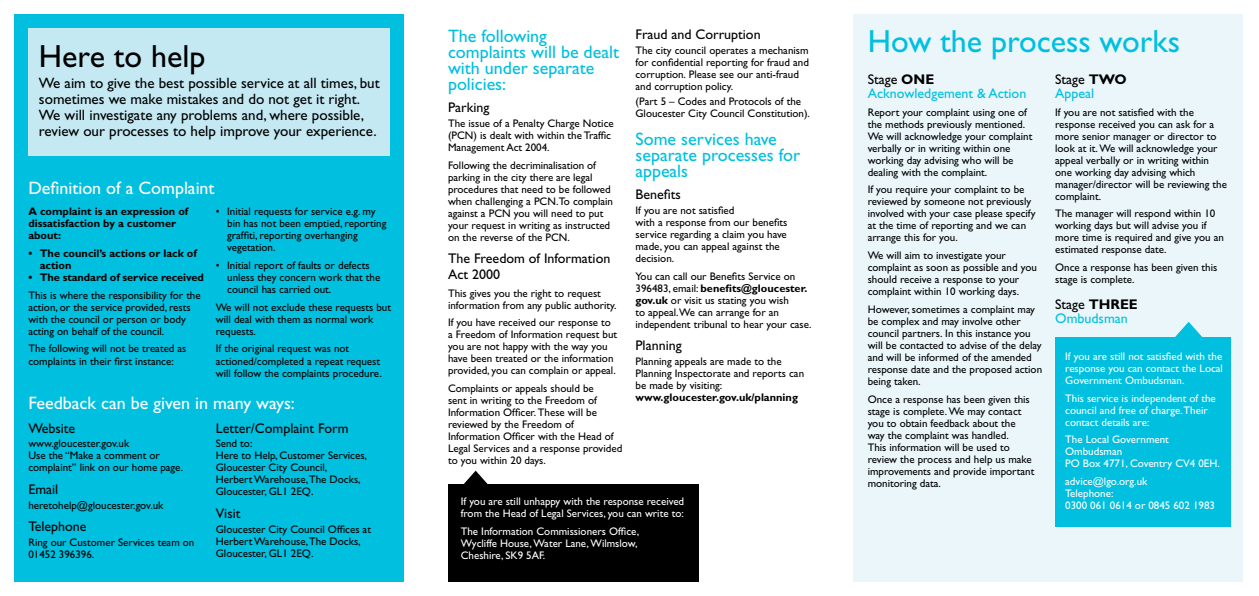
<style>
.page{position:relative;width:1259px;height:596px;background:#fff}
.page>*{position:absolute;margin:0;border:0;box-sizing:border-box;transform-origin:0 0}
.t1{font:32px "Gill Sans";color:#00bfdf}
.t2{font:32px "Gill Sans";color:#000}
.t3{font:18px/16px "Gill Sans";color:#00bfdf}
.t4{font:18px "Gill Sans";color:#fff}
.t5{font:15px/16px "Gill Sans";color:#000}
.t6{font:14px/16px "Gill Sans";color:#000}
.t7{font:14px/14px "Gill Sans";color:#00bfdf}
.t8{font:11px/12px "Gill Sans";color:#000}
.t9{font:11px/12px "Gill Sans";color:#fff}
.t10{font:700 11px/12px "Gill Sans";color:#000}
.s1{font-weight:700}
.s2{color:#000}
.s3{font-weight:700;color:#000}
</style>
<div class="page">
<div style="left:14px;top:14px;width:390px;height:567px;background:#00bfdf"></div>
<div style="left:853px;top:14px;width:390px;height:567px;background:#eaf6fa"></div>
<div style="left:448px;top:484px;width:250px;height:97px;background:#000"></div>
<svg style="left:464px;top:470px;width:24px;height:14px"></svg>
<div style="left:1054px;top:337px;width:176px;height:189px;background:#00bfdf"></div>
<svg style="left:1175px;top:321px;width:27px;height:16px"></svg>
<div style="left:28px;top:28px;width:362px;height:128px;background:#c5e9f3"></div>
<h1 class="t2" style="left:39px;top:37px;width:168px">Here to help</h1>
<h3 class="t5" style="left:39px;top:75px;width:342px">We aim to give the best possible service at all times, but sometimes we make mistakes and do not get it right.<br>We will investigate any problems and, where possible, review our processes to help improve your experience.</h3>
<h2 class="t4" style="left:28px;top:177px;width:188px">Definition of a Complaint</h2>
<p class="t10" style="left:28px;top:205px;width:161px">A complaint is an expression of dissatisfaction by a customer about:</p>
<p class="t10" style="left:40px;top:247px;width:158px;text-indent:-11px">• The council’s actions or lack of action</p>
<p class="t10" style="left:28px;top:271px;width:177px">• The standard of service received</p>
<p class="t8" style="left:28px;top:289px;width:174px">This is where the responsibility for the action, or the service provided, rests with the council or person or body acting on behalf of the council.</p>
<p class="t8" style="left:28px;top:342px;width:160px">The following will not be treated as complaints in their first instance:</p>
<p class="t8" style="left:227px;top:205px;width:161px;text-indent:-11px">• Initial requests for service e.g. my bin has not been emptied, reporting graffiti, reporting overhanging vegetation.</p>
<p class="t8" style="left:227px;top:259px;width:155px;text-indent:-11px">• Initial report of faults or defects unless they concern work that the council has carried out.</p>
<p class="t8" style="left:216px;top:301px;width:177px">We will not exclude these requests but will deal with them as normal work requests.</p>
<p class="t8" style="left:216px;top:342px;width:167px">If the original request was not actioned/completed a repeat request will follow the complaints procedure.</p>
<h2 class="t4" style="left:28px;top:392px;width:268px">Feedback can be given in many ways:</h2>
<p class="t6" style="left:28px;top:419px;width:48px">Website</p>
<p class="t8" style="left:28px;top:437px;width:156px">www.gloucester.gov.uk<br>Use the “Make a comment or complaint” link on our home page.</p>
<p class="t6" style="left:28px;top:481px;width:31px">Email</p>
<p class="t8" style="left:28px;top:498px;width:137px">heretohelp@gloucester.gov.uk</p>
<p class="t6" style="left:28px;top:518px;width:60px">Telephone</p>
<p class="t8" style="left:28px;top:536px;width:168px">Ring our Customer Services team on<br>01452 396396.</p>
<p class="t6" style="left:216px;top:419px;width:134px">Letter/Complaint Form</p>
<p class="t8" style="left:216px;top:437px;width:153px">Send to:<br>Here to Help, Customer Services,<br>Gloucester City Council,<br>Herbert Warehouse, The Docks,<br>Gloucester, GL1 2EQ.</p>
<p class="t6" style="left:216px;top:505px;width:26px">Visit</p>
<p class="t8" style="left:216px;top:522px;width:157px">Gloucester City Council Offices at<br>Herbert Warehouse, The Docks,<br>Gloucester, GL1 2EQ.</p>
<h2 class="t3" style="left:448px;top:28px;width:173px">The following complaints will be dealt with under separate policies:</h2>
<p class="t6" style="left:448px;top:100px;width:43px">Parking</p>
<p class="t8" style="left:448px;top:118px;width:167px">The issue of a Penalty Charge Notice (PCN) is dealt with within the Traffic<br>Management Act 2004.</p>
<p class="t8" style="left:448px;top:159px;width:166px">Following the decriminalisation of parking in the city there are legal procedures that need to be followed when challenging a PCN.To complain against a PCN you will need to put your request in writing as instructed on the reverse of the PCN.</p>
<p class="t6" style="left:448px;top:250px;width:164px">The Freedom of Information<br>Act 2000</p>
<p class="t8" style="left:448px;top:287px;width:170px">This gives you the right to request information from any public authority.</p>
<p class="t8" style="left:448px;top:316px;width:171px">If you have received our response to a Freedom of Information request but you are not happy with the way you have been treated or the information provided, you can complain or appeal.</p>
<p class="t8" style="left:448px;top:382px;width:176px">Complaints or appeals should be<br>sent in writing to the Freedom of<br>Information Officer. These will be reviewed by the Freedom of<br>Information Officer with the Head of<br>Legal Services and a response provided to you within 20 days.</p>
<p class="t6" style="left:635px;top:26px;width:127px">Fraud and Corruption</p>
<p class="t8" style="left:635px;top:44px;width:175px">The city council operates a mechanism for confidential reporting for fraud and corruption. Please see our anti-fraud and corruption policy.</p>
<p class="t8" style="left:635px;top:95px;width:176px">(Part 5 – Codes and Protocols of the<br>Gloucester City Council Constitution).</p>
<h2 class="t3" style="left:635px;top:131px;width:166px">Some services have separate processes for appeals</h2>
<p class="t6" style="left:635px;top:186px;width:47px">Benefits</p>
<p class="t8" style="left:635px;top:204px;width:153px">If you are not satisfied<br>with a response from our benefits service regarding a claim you have made, you can appeal against the decision.</p>
<p class="t8" style="left:635px;top:270px;width:178px">You can call our Benefits Service on 396483, email: <span class="s1">benefits@gloucester. gov.uk</span> or visit us stating you wish<br>to appeal.We can arrange for an independent tribunal to hear your case.</p>
<p class="t6" style="left:635px;top:337px;width:48px">Planning</p>
<p class="t8" style="left:635px;top:355px;width:170px">Planning appeals are made to the<br>Planning Inspectorate and reports can be made by visiting:</p>
<p class="t10" style="left:635px;top:391px;width:164px">www.gloucester.gov.uk/planning</p>
<p class="t9" style="left:461px;top:495px;width:225px">If you are still unhappy with the response received from the Head of Legal Services, you can write to:</p>
<p class="t9" style="left:461px;top:525px;width:180px">The Information Commissioners Office,<br>Wycliffe House, Water Lane, Wilmslow,<br>Cheshire, SK9 5AF.</p>
<h1 class="t1" style="left:867px;top:23px;width:314px">How the process works</h1>
<p class="t7" style="left:867px;top:72px;width:160px"><span class="s2">Stage</span> <span class="s3">ONE<br></span>Acknowledgement &amp; Action</p>
<p class="t8" style="left:867px;top:106px;width:166px">Report your complaint using one of the methods previously mentioned.<br>We will acknowledge your complaint verbally or in writing within one working day advising who will be dealing with the complaint.</p>
<p class="t8" style="left:867px;top:183px;width:169px">If you require your complaint to be reviewed by someone not previously involved with your case please specify at the time of reporting and we can arrange this for you.</p>
<p class="t8" style="left:867px;top:249px;width:171px">We will aim to investigate your complaint as soon as possible and you should receive a response to your complaint within 10 working days.</p>
<p class="t8" style="left:867px;top:303px;width:176px">However, sometimes a complaint may be complex and may involve other council partners. In this instance you will be contacted to advise of the delay and will be informed of the amended response date and the proposed action being taken.</p>
<p class="t8" style="left:867px;top:392px;width:168px">Once a response has been given this stage is complete. We may contact you to obtain feedback about the way the complaint was handled.<br>This information will be used to review the process and help us make improvements and provide important monitoring data.</p>
<p class="t7" style="left:1055px;top:72px;width:73px"><span class="s2">Stage</span> <span class="s3">TWO<br></span>Appeal</p>
<p class="t8" style="left:1055px;top:106px;width:173px">If you are not satisfied with the response received you can ask for a more senior manager or director to look at it. We will acknowledge your appeal verbally or in writing within one working day advising which manager/director will be reviewing the complaint.</p>
<p class="t8" style="left:1055px;top:207px;width:170px">The manager will respond within 10 working days but will advise you if more time is required and give you an estimated response date.</p>
<p class="t8" style="left:1055px;top:261px;width:164px">Once a response has been given this stage is complete.</p>
<p class="t7" style="left:1055px;top:297px;width:84px"><span class="s2">Stage</span> <span class="s3">THREE<br></span>Ombudsman</p>
<p class="t9" style="left:1065px;top:350px;width:159px;text-align:justify">If you are still not satisfied with the response you can contact the Local Government Ombudsman.</p>
<p class="t9" style="left:1065px;top:391px;width:152px">This service is independent of the council and free of charge.Their contact details are:</p>
<p class="t9" style="left:1065px;top:433px;width:156px">The Local Government<br>Ombudsman<br>PO Box 4771, Coventry CV4 0EH.</p>
<p class="t9" style="left:1065px;top:475px;width:151px">advice@lgo.org.uk<br>Telephone:<br>0300 061 0614 or 0845 602 1983</p>
</div>
